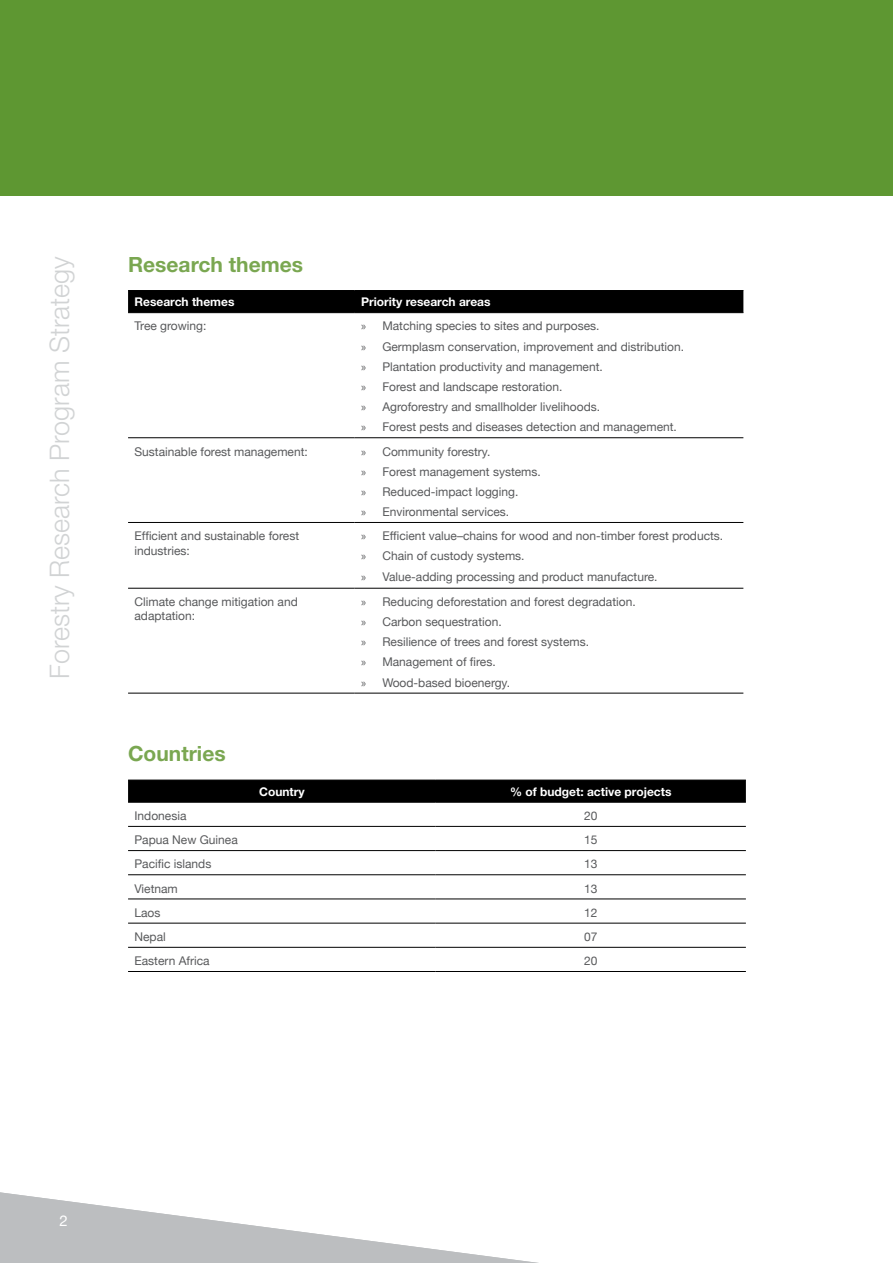
<style>
.page{position:relative;width:893px;height:1263px;background:#fff}
.page>*{position:absolute;margin:0;border:0;box-sizing:border-box;transform-origin:0 0}
.t1{font:300 27px "Helvetica Neue";color:#d1d3d4}
.t2{font:700 21px "Helvetica Neue";color:#7aa751}
.t3{font:15px "Helvetica Neue";color:#fff}
.t4{font:12px/20.1px "Helvetica Neue";color:#58595b}
.t5{font:700 12px "Helvetica Neue";color:#fff}
.s1{font-family:"Myriad Pro"}
</style>
<div class="page">
<div style="left:0;top:0;width:893px;height:196px;background:#5e9732"></div>
<svg style="left:0;top:1192px;width:539px;height:71px"></svg>
<div style="left:128px;top:291px;width:615px;height:21px;background:#000"></div>
<hr style="left:128px;top:290px;width:227px;height:1px;background:#000">
<hr style="left:355px;top:290px;width:388px;height:1px;background:#000">
<hr style="left:128px;top:312px;width:227px;height:1px;background:#000">
<hr style="left:355px;top:312px;width:388px;height:1px;background:#000">
<hr style="left:128px;top:437px;width:227px;height:1px;background:#000">
<hr style="left:355px;top:437px;width:388px;height:1px;background:#000">
<hr style="left:128px;top:522px;width:227px;height:1px;background:#000">
<hr style="left:355px;top:522px;width:388px;height:1px;background:#000">
<hr style="left:128px;top:588px;width:227px;height:1px;background:#000">
<hr style="left:355px;top:588px;width:388px;height:1px;background:#000">
<hr style="left:128px;top:693px;width:227px;height:1px;background:#000">
<hr style="left:355px;top:693px;width:388px;height:1px;background:#000">
<div style="left:128px;top:781px;width:618px;height:21px;background:#000"></div>
<hr style="left:128px;top:780px;width:308px;height:1px;background:#000">
<hr style="left:436px;top:780px;width:310px;height:1px;background:#000">
<hr style="left:128px;top:802px;width:308px;height:1px;background:#000">
<hr style="left:436px;top:802px;width:310px;height:1px;background:#000">
<hr style="left:128px;top:826px;width:308px;height:1px;background:#000">
<hr style="left:436px;top:826px;width:310px;height:1px;background:#000">
<hr style="left:128px;top:850px;width:308px;height:1px;background:#000">
<hr style="left:436px;top:850px;width:310px;height:1px;background:#000">
<hr style="left:128px;top:874px;width:308px;height:1px;background:#000">
<hr style="left:436px;top:874px;width:310px;height:1px;background:#000">
<hr style="left:128px;top:899px;width:308px;height:1px;background:#000">
<hr style="left:436px;top:899px;width:310px;height:1px;background:#000">
<hr style="left:128px;top:923px;width:308px;height:1px;background:#000">
<hr style="left:436px;top:923px;width:310px;height:1px;background:#000">
<hr style="left:128px;top:947px;width:308px;height:1px;background:#000">
<hr style="left:436px;top:947px;width:310px;height:1px;background:#000">
<hr style="left:128px;top:971px;width:308px;height:1px;background:#000">
<hr style="left:436px;top:971px;width:310px;height:1px;background:#000">
<h1 class="t1" style="left:43px;top:679px;width:424px;rotate:-90deg">Forestry Research Program Strategy</h1>
<h2 class="t2" style="left:128px;top:251px;width:176px">Research themes</h2>
<p class="t5" style="left:134px;top:295px;width:101px">Research themes</p>
<p class="t5" style="left:361px;top:295px;width:131px">Priority research areas</p>
<p class="t4" style="left:134px;top:317px;width:73px">Tree growing:</p>
<p class="t4" style="left:361px;top:317px;width:324px"><span class="s1">»</span> Matching species to sites and purposes.<br><span class="s1">»</span> Germplasm conservation, improvement and distribution. <span class="s1">»</span> Plantation productivity and management.<br><span class="s1">»</span> Forest and landscape restoration.<br><span class="s1">»</span> Agroforestry and smallholder livelihoods.<br><span class="s1">»</span> Forest pests and diseases detection and management.</p>
<p class="t4" style="left:134px;top:442px;width:175px">Sustainable forest management:</p>
<p class="t4" style="left:361px;top:442px;width:181px"><span class="s1">»</span> Community forestry.<br><span class="s1">»</span> Forest management systems. <span class="s1">»</span> Reduced-impact logging.<br><span class="s1">»</span> Environmental services.</p>
<p class="t4" style="left:134px;top:529px;width:166px;line-height:14.4px">Efficient and sustainable forest industries:</p>
<p class="t4" style="left:361px;top:527px;width:364px"><span class="s1">»</span> Efficient value–chains for wood and non-timber forest products. <span class="s1">»</span> Chain of custody systems.<br><span class="s1">»</span> Value-adding processing and product manufacture.</p>
<p class="t4" style="left:134px;top:595px;width:165px;line-height:14.4px">Climate change mitigation and adaptation:</p>
<p class="t4" style="left:361px;top:592px;width:276px"><span class="s1">»</span> Reducing deforestation and forest degradation. <span class="s1">»</span> Carbon sequestration.<br><span class="s1">»</span> Resilience of trees and forest systems.<br><span class="s1">»</span> Management of fires.<br><span class="s1">»</span> Wood-based bioenergy.</p>
<h2 class="t2" style="left:128px;top:741px;width:99px">Countries</h2>
<p class="t5" style="left:259px;top:784px;width:47px">Country</p>
<p class="t5" style="left:510px;top:784px;width:163px">% of budget: active projects</p>
<p class="t4" style="left:134px;top:806px;width:54px">Indonesia</p>
<p class="t4" style="left:584px;top:806px;width:15px">20</p>
<p class="t4" style="left:134px;top:830px;width:105px">Papua New Guinea</p>
<p class="t4" style="left:584px;top:830px;width:15px">15</p>
<p class="t4" style="left:134px;top:855px;width:78px">Pacific islands</p>
<p class="t4" style="left:584px;top:855px;width:15px">13</p>
<p class="t4" style="left:134px;top:879px;width:45px">Vietnam</p>
<p class="t4" style="left:584px;top:879px;width:15px">13</p>
<p class="t4" style="left:134px;top:903px;width:28px">Laos</p>
<p class="t4" style="left:584px;top:903px;width:15px">12</p>
<p class="t4" style="left:134px;top:927px;width:33px">Nepal</p>
<p class="t4" style="left:584px;top:927px;width:15px">07</p>
<p class="t4" style="left:134px;top:951px;width:77px">Eastern Africa</p>
<p class="t4" style="left:584px;top:951px;width:15px">20</p>
<p class="t3" style="left:60px;top:1210px;width:10px">2</p>
</div>
